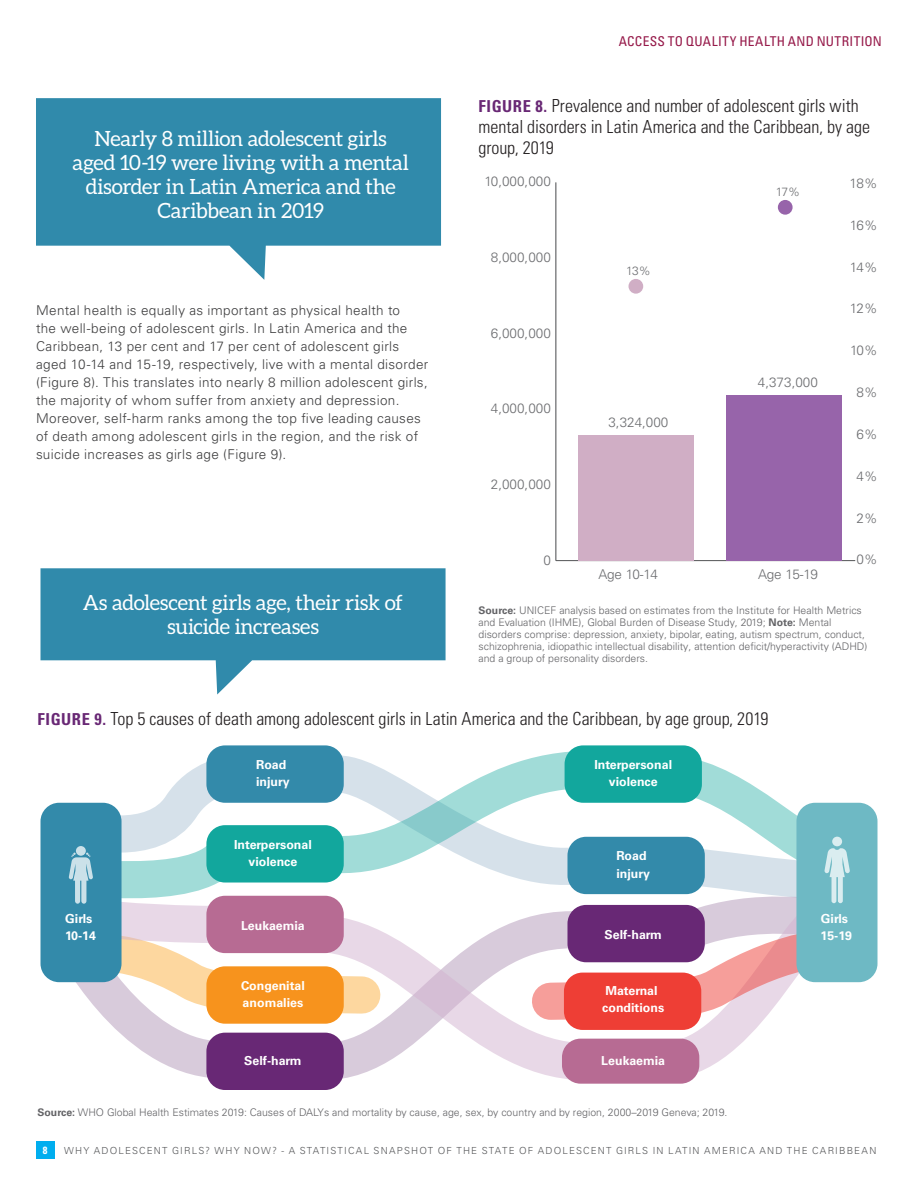
<style>
.page{position:relative;width:918px;height:1188px;background:#fff}
.page>*{position:absolute;margin:0;border:0;box-sizing:border-box;transform-origin:0 0}
.Callout_NEW{font:21px/24px "Aleo";letter-spacing:-.01em;color:#fff;text-align:center}
.Figure_Head{font:300 condensed 18px/21px "Univers LT Std";color:#231f20}
.Text{font:300 13.5px/18px "Univers LT Pro 45";letter-spacing:.025em;color:#3e3e3f}
.t1{font:300 13.5px "Univers LT Pro 45";color:#6c6d70}
.Text_Slug{font:condensed 13.5px "Univers LT Std";letter-spacing:.025em;color:#961a4a}
.t2{font:700 12.45px/17.1px "Univers LT Pro 65";color:#fff}
.t3{font:300 12px "Univers LT Pro 45";color:#6c6d70}
.Text_Note{font:300 10.5px/12px "Univers LT Pro 45";color:#636366}
.t4{font:700 condensed 10.5px "Univers LT Std";color:#fff}
.t5{font:300 9.75px "Univers LT Pro 45";letter-spacing:.12em;color:#57585a}
.s1{font-weight:700;font-size:16.5px;color:#692875}
.s2{font-family:"Univers LT Pro 65";font-weight:700}
</style>
<div class="page">
<div style="left:36px;top:1141px;width:18px;height:18px;background:#00aeef"></div>
<hr style="left:556px;top:560px;width:299px;height:1px;background:#57585a">
<hr style="left:556px;top:182px;width:1px;height:379px;background:#57585a">
<div style="left:578px;top:435px;width:116px;height:126px;background:#d0aec5"></div>
<div style="left:726px;top:395px;width:116px;height:166px;background:#9764aa"></div>
<div style="left:629px;top:279px;width:14px;height:15px;background:#d0aec5;border-radius:50%"></div>
<div style="left:778px;top:200px;width:15px;height:15px;background:#9764aa;border-radius:50%"></div>
<svg style="left:63px;top:898px;width:733px;height:183px"></svg>
<svg style="left:63px;top:751px;width:769px;height:147px"></svg>
<div style="left:41px;top:803px;width:81px;height:179px;background:#338aaa;border-radius:19px"></div>
<div style="left:206px;top:745px;width:138px;height:58px;background:#338aaa;border-radius:19px"></div>
<div style="left:206px;top:1033px;width:138px;height:57px;background:#682875;border-radius:19px"></div>
<div style="left:206px;top:896px;width:138px;height:57px;background:#b76b93;border-radius:19px"></div>
<div style="left:206px;top:966px;width:138px;height:58px;background:#f7931d;border-radius:19px"></div>
<svg style="left:532px;top:929px;width:324px;height:91px"></svg>
<div style="left:564px;top:973px;width:137px;height:57px;background:#ee3e35;border-radius:19px"></div>
<div style="left:562px;top:1039px;width:137px;height:45px;background:#b76b93;border-radius:19px"></div>
<div style="left:206px;top:825px;width:138px;height:58px;background:#12a79d;border-radius:19px"></div>
<div style="left:567px;top:837px;width:138px;height:57px;background:#338aaa;border-radius:19px"></div>
<div style="left:567px;top:905px;width:138px;height:57px;background:#682875;border-radius:19px"></div>
<div style="left:565px;top:745px;width:137px;height:58px;background:#12a79d;border-radius:19px"></div>
<div style="left:796px;top:803px;width:82px;height:179px;background:#6eb9c4;border-radius:19px"></div>
<div style="left:76px;top:846px;width:10px;height:10px;background:#cbe1e9;border-radius:50%"></div>
<svg style="left:69px;top:853px;width:24px;height:51px"></svg>
<div style="left:832px;top:837px;width:10px;height:9px;background:#daedf0;border-radius:50%"></div>
<svg style="left:825px;top:848px;width:25px;height:55px"></svg>
<svg style="left:40px;top:568px;width:406px;height:126px;fill:#308aab"></svg>
<svg style="left:36px;top:98px;width:405px;height:182px;fill:#308aab"></svg>
<p class="Callout_NEW" style="left:73px;top:126px;width:338px">Nearly 8 million adolescent girls aged 10-19 were living with a mental disorder in Latin America and the<br>Caribbean in 2019</p>
<p class="Text" style="left:36px;top:301px;width:394px">Mental health is equally as important as physical health to<br>the well-being of adolescent girls. In Latin America and the Caribbean, 13 per cent and 17 per cent of adolescent girls aged 10-14 and 15-19, respectively, live with a mental disorder (Figure 8). This translates into nearly 8 million adolescent girls, the majority of whom suffer from anxiety and depression.<br>Moreover, self-harm ranks among the top five leading causes of death among adolescent girls in the region, and the risk of suicide increases as girls age (Figure 9).</p>
<p class="Callout_NEW" style="left:83px;top:590px;width:322px">As adolescent girls age, their risk of suicide increases</p>
<p class="Text_Slug" style="left:619px;top:32px;width:265px">ACCESS TO QUALITY HEALTH AND NUTRITION</p>
<p class="Figure_Head" style="left:478px;top:95px;width:393px"><span class="s1">FIGURE 8.</span> Prevalence and number of adolescent girls with mental disorders in Latin America and the Caribbean, by age group, 2019</p>
<p class="t1" style="left:484px;top:173px;width:68px">10,000,000</p>
<p class="t1" style="left:850px;top:175px;width:30px">18%</p>
<p class="t3" style="left:776px;top:185px;width:26px">17%</p>
<p class="t1" style="left:491px;top:249px;width:62px">8,000,000</p>
<p class="t1" style="left:491px;top:325px;width:62px">6,000,000</p>
<p class="t1" style="left:491px;top:400px;width:62px">4,000,000</p>
<p class="t1" style="left:491px;top:476px;width:62px">2,000,000</p>
<p class="t1" style="left:543px;top:552px;width:9px">0</p>
<p class="t3" style="left:626px;top:264px;width:26px">13%</p>
<p class="t1" style="left:608px;top:414px;width:62px">3,324,000</p>
<p class="t1" style="left:598px;top:566px;width:61px">Age 10-14</p>
<p class="t1" style="left:758px;top:374px;width:62px">4,373,000</p>
<p class="t1" style="left:758px;top:566px;width:61px">Age 15-19</p>
<p class="t1" style="left:850px;top:217px;width:29px">16%</p>
<p class="t1" style="left:850px;top:259px;width:29px">14%</p>
<p class="t1" style="left:850px;top:300px;width:29px">12%</p>
<p class="t1" style="left:850px;top:342px;width:29px">10%</p>
<p class="t1" style="left:857px;top:384px;width:23px">8%</p>
<p class="t1" style="left:857px;top:426px;width:23px">6%</p>
<p class="t1" style="left:857px;top:468px;width:23px">4%</p>
<p class="t1" style="left:857px;top:510px;width:23px">2%</p>
<p class="t1" style="left:857px;top:551px;width:23px">0%</p>
<p class="Text_Note" style="left:478px;top:604px;width:390px"><span class="s2">Source:</span> UNICEF analysis based on estimates from the Institute for Health Metrics and Evaluation (IHME), Global Burden of Disease Study, 2019; <span class="s2">Note:</span> Mental disorders comprise: depression, anxiety, bipolar, eating, autism spectrum, conduct, schizophrenia, idiopathic intellectual disability, attention deficit/hyperactivity (ADHD) and a group of personality disorders.</p>
<p class="Figure_Head" style="left:38px;top:709px;width:732px"><span class="s1">FIGURE 9.</span> Top 5 causes of death among adolescent girls in Latin America and the Caribbean, by age group, 2019</p>
<p class="t2" style="left:65px;top:910px;width:32px">Girls<br>10-14</p>
<p class="t2" style="left:256px;top:756px;width:35px">Road injury</p>
<p class="t2" style="left:234px;top:836px;width:79px;text-align:center">Interpersonal violence</p>
<p class="t2" style="left:241px;top:917px;width:65px">Leukaemia</p>
<p class="t2" style="left:241px;top:977px;width:65px">Congenital anomalies</p>
<p class="t2" style="left:244px;top:1052px;width:59px">Self-harm</p>
<p class="t2" style="left:594px;top:756px;width:79px;text-align:center">Interpersonal violence</p>
<p class="t2" style="left:616px;top:848px;width:35px">Road injury</p>
<p class="t2" style="left:605px;top:926px;width:59px">Self-harm</p>
<p class="t2" style="left:602px;top:982px;width:63px">Maternal conditions</p>
<p class="t2" style="left:601px;top:1052px;width:65px">Leukaemia</p>
<p class="Text_Note" style="left:38px;top:1106px;width:692px"><span class="s2">Source:</span> WHO Global Health Estimates 2019: Causes of DALYs and mortality by cause, age, sex, by country and by region, 2000–2019 Geneva; 2019.</p>
<p class="t2" style="left:820px;top:910px;width:33px">Girls<br>15-19</p>
<p class="t4" style="left:43px;top:1144px;width:6px">8</p>
<p class="t5" style="left:64px;top:1144px;width:814px">WHY ADOLESCENT GIRLS? WHY NOW? - A STATISTICAL SNAPSHOT OF THE STATE OF ADOLESCENT GIRLS IN LATIN AMERICA AND THE CARIBBEAN</p>
</div>
